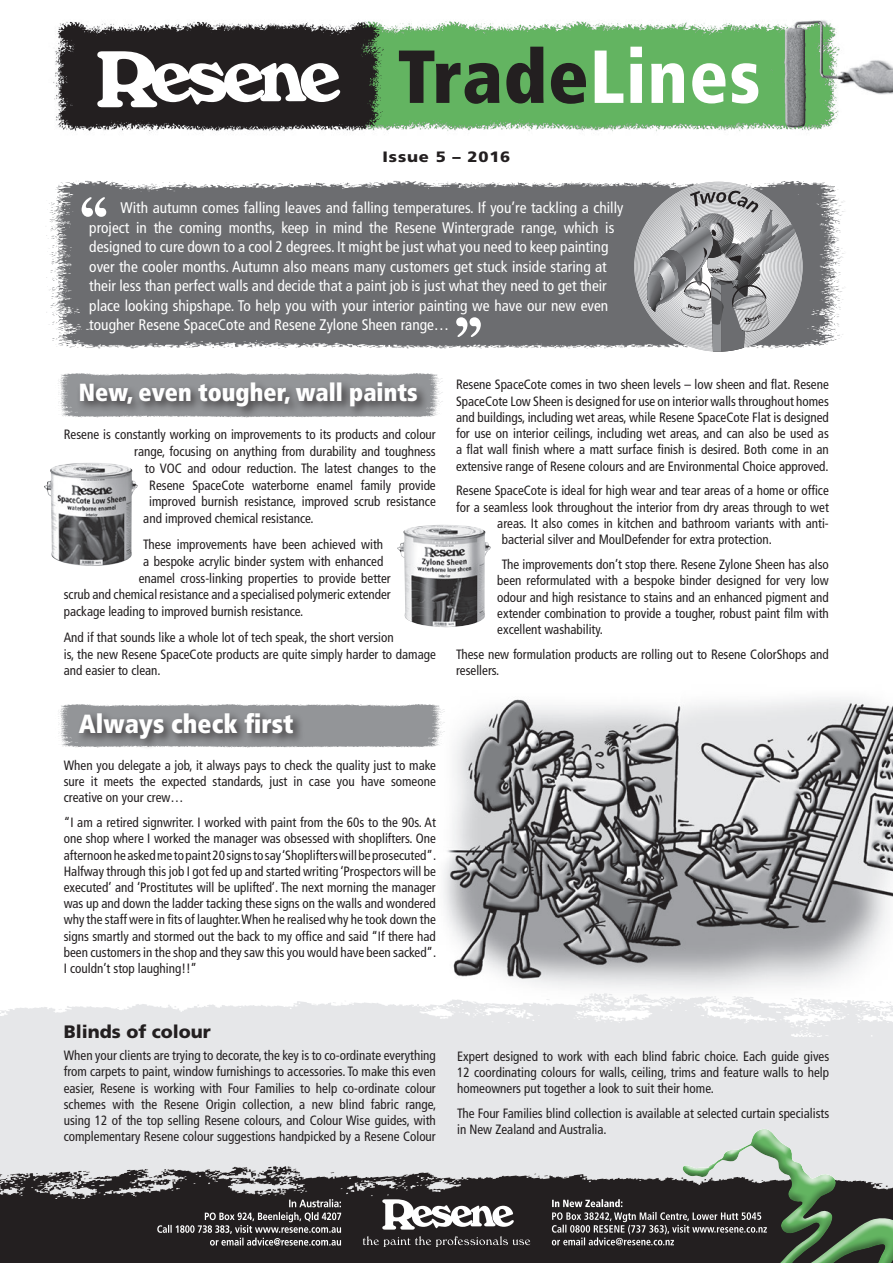
<style>
.page{position:relative;width:893px;height:1263px;background:#fff}
.page>*{position:absolute;margin:0;border:0;box-sizing:border-box;transform-origin:0 0}
.Heading_1{font:900 condensed 26.25px "Frutiger";color:#fff}
.Heading_1-2{font:900 condensed 24.75px "Frutiger";color:#fff;scale:.96 1}
.Subhead_1{font:900 18px "Frutiger";color:#231f20}
.Intro_text{font:condensed 15.3px/19.5px "Frutiger";color:#fff}
.t1{font:900 15px "Frutiger";letter-spacing:.05em;color:#231f20;scale:1.1 1}
.Body_1_Smaller{font:condensed 13.5px/16.2px "Frutiger";color:#231f20;text-align:justify}
</style>
<div class="page">
<img style="left:58px;top:704px;width:368px;height:44px">
<div style="left:76px;top:709px;width:230px;height:41px;background:#231f20;opacity:.75"></div>
<img style="left:426px;top:698px;width:467px;height:292px">
<img style="left:46px;top:180px;width:799px;height:169px">
<svg style="left:634px;top:182px;width:169px;height:170px;background:#9fa0a2"></svg>
<svg style="left:456px;top:317px;width:25px;height:20px"></svg>
<svg style="left:82px;top:197px;width:24px;height:20px"></svg>
<img style="left:58px;top:373px;width:385px;height:44px">
<img style="left:44px;top:463px;width:94px;height:103px">
<div style="left:0;top:1037px;width:893px;height:205px;background:#e6e7e9"></div>
<img style="left:0;top:990px;width:893px;height:47px">
<div style="left:76px;top:379px;width:353px;height:40px;background:#231f20;opacity:.75"></div>
<img style="left:397px;top:525px;width:94px;height:102px">
<img style="left:0;top:1166px;width:552px;height:34px">
<div style="left:0;top:1200px;width:893px;height:63px;background:#231f20"></div>
<svg style="left:363px;top:1236px;width:167px;height:11px"></svg>
<svg style="left:382px;top:1199px;width:132px;height:30px"></svg>
<img style="left:53px;top:20px;width:840px;height:112px">
<svg style="left:399px;top:51px;width:100px;height:53px;background:#446c41"></svg>
<svg style="left:506px;top:47px;width:38px;height:57px;background:#3a5537"></svg>
<svg style="left:551px;top:63px;width:35px;height:41px"></svg>
<svg style="left:595px;top:51px;width:28px;height:52px"></svg>
<svg style="left:630px;top:47px;width:12px;height:56px"></svg>
<svg style="left:651px;top:63px;width:33px;height:40px"></svg>
<svg style="left:692px;top:63px;width:33px;height:41px"></svg>
<svg style="left:732px;top:63px;width:26px;height:41px"></svg>
<svg style="left:97px;top:51px;width:243px;height:56px"></svg>
<svg style="left:552px;top:1129px;width:341px;height:134px"></svg>
<svg style="left:157px;top:1199px;width:184px;height:46px"></svg>
<p class="t1" style="left:383px;top:148px;width:118px">Issue 5 – 2016</p>
<p class="Intro_text" style="left:89px;top:198px;width:536px;text-indent:31px">With autumn comes falling leaves and falling temperatures. If you’re tackling a chilly project in the coming months, keep in mind the Resene Wintergrade range, which is designed to cure down to a cool 2 degrees. It might be just what you need to keep painting over the cooler months. Autumn also means many customers get stuck inside staring at their less than perfect walls and decide that a paint job is just what they need to get their place looking shipshape. To help you with your interior painting we have our new even tougher Resene SpaceCote and Resene Zylone Sheen range…</p>
<p class="Heading_1-2" style="left:79px;top:377px;width:354px">New, even tougher, wall paints</p>
<p class="Body_1_Smaller" style="left:64px;top:426px;width:374px">Resene is constantly working on improvements to its products and colour</p>
<p class="Body_1_Smaller" style="left:134px;top:443px;width:303px">range, focusing on anything from durability and toughness</p>
<p class="Body_1_Smaller" style="left:145px;top:460px;width:292px">to VOC and odour reduction. The latest changes to the</p>
<p class="Body_1_Smaller" style="left:149px;top:477px;width:288px">Resene SpaceCote waterborne enamel family provide</p>
<p class="Body_1_Smaller" style="left:149px;top:494px;width:288px">improved burnish resistance, improved scrub resistance</p>
<p class="Body_1_Smaller" style="left:143px;top:511px;width:172px">and improved chemical resistance.</p>
<p class="Body_1_Smaller" style="left:143px;top:536px;width:241px">These improvements have been achieved with</p>
<p class="Body_1_Smaller" style="left:143px;top:553px;width:242px">a bespoke acrylic binder system with enhanced</p>
<p class="Body_1_Smaller" style="left:139px;top:570px;width:254px">enamel cross-linking properties to provide better</p>
<p class="Body_1_Smaller" style="left:64px;top:587px;width:329px">scrub and chemical resistance and a specialised polymeric extender</p>
<p class="Body_1_Smaller" style="left:64px;top:603px;width:241px">package leading to improved burnish resistance.</p>
<p class="Body_1_Smaller" style="left:64px;top:629px;width:374px;line-height:16.8px;text-align:left">And if that sounds like a whole lot of tech speak, the short version<br>is, the new Resene SpaceCote products are quite simply harder to damage and easier to clean.</p>
<p class="Heading_1" style="left:79px;top:707px;width:216px">Always check first</p>
<p class="Body_1_Smaller" style="left:64px;top:757px;width:374px">When you delegate a job, it always pays to check the quality just to make sure it meets the expected standards, just in case you have someone creative on your crew…</p>
<p class="Body_1_Smaller" style="left:64px;top:814px;width:374px">“I am a retired signwriter. I worked with paint from the 60s to the 90s. At one shop where I worked the manager was obsessed with shoplifters. One afternoon he asked me to paint 20 signs to say ‘Shoplifters will be prosecuted”.<br>Halfway through this job I got fed up and started writing ‘Prospectors will be executed’ and ‘Prostitutes will be uplifted’. The next morning the manager was up and down the ladder tacking these signs on the walls and wondered why the staff were in fits of laughter. When he realised why he took down the signs smartly and stormed out the back to my office and said “If there had been customers in the shop and they saw this you would have been sacked”.<br>I couldn’t stop laughing!!”</p>
<p class="Body_1_Smaller" style="left:456px;top:376px;width:374px">Resene SpaceCote comes in two sheen levels – low sheen and flat. Resene SpaceCote Low Sheen is designed for use on interior walls throughout homes and buildings, including wet areas, while Resene SpaceCote Flat is designed for use on interior ceilings, including wet areas, and can also be used as a flat wall finish where a matt surface finish is desired. Both come in an extensive range of Resene colours and are Environmental Choice approved.</p>
<p class="Body_1_Smaller" style="left:456px;top:483px;width:374px">Resene SpaceCote is ideal for high wear and tear areas of a home or office</p>
<p class="Body_1_Smaller" style="left:456px;top:499px;width:374px">for a seamless look throughout the interior from dry areas through to wet</p>
<p class="Body_1_Smaller" style="left:497px;top:515px;width:333px">areas. It also comes in kitchen and bathroom variants with anti-</p>
<p class="Body_1_Smaller" style="left:502px;top:532px;width:272px">bacterial silver and MoulDefender for extra protection.</p>
<p class="Body_1_Smaller" style="left:497px;top:556px;width:333px;text-indent:4px">The improvements don’t stop there. Resene Zylone Sheen has also been reformulated with a bespoke binder designed for very low odour and high resistance to stains and an enhanced pigment and extender combination to provide a tougher, robust paint film with excellent washability.</p>
<p class="Body_1_Smaller" style="left:456px;top:646px;width:374px">These new formulation products are rolling out to Resene ColorShops and resellers.</p>
<p class="Subhead_1" style="left:64px;top:1020px;width:149px">Blinds of colour</p>
<p class="Body_1_Smaller" style="left:64px;top:1047px;width:374px">When your clients are trying to decorate, the key is to co-ordinate everything from carpets to paint, window furnishings to accessories. To make this even easier, Resene is working with Four Families to help co-ordinate colour schemes with the Resene Origin collection, a new blind fabric range, using 12 of the top selling Resene colours, and Colour Wise guides, with complementary Resene colour suggestions handpicked by a Resene Colour</p>
<p class="Body_1_Smaller" style="left:457px;top:1048px;width:374px">Expert designed to work with each blind fabric choice. Each guide gives 12 coordinating colours for walls, ceiling, trims and feature walls to help homeowners put together a look to suit their home.</p>
<p class="Body_1_Smaller" style="left:457px;top:1105px;width:374px">The Four Families blind collection is available at selected curtain specialists in New Zealand and Australia.</p>
</div>
